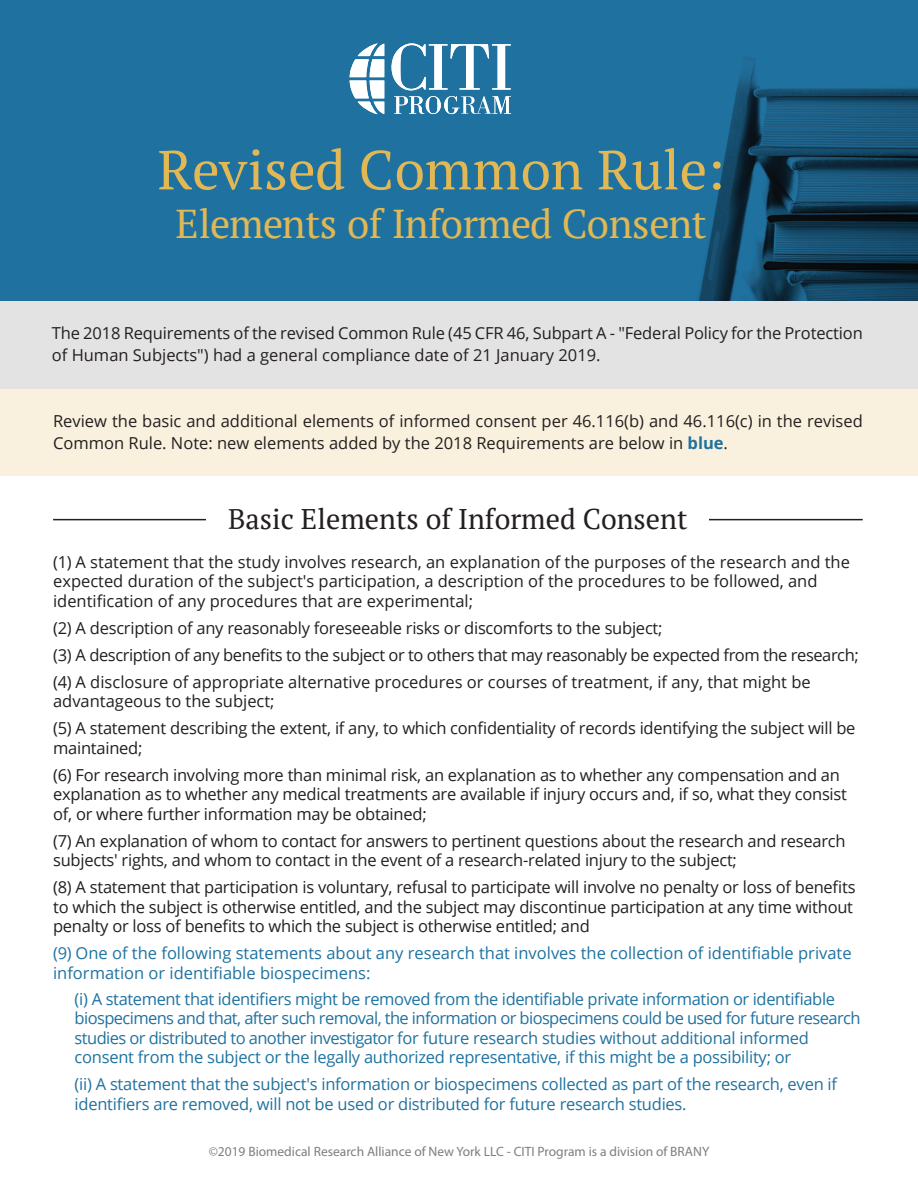
<style>
.page{position:relative;width:918px;height:1188px;background:#fff}
.page>*{position:absolute;margin:0;border:0;box-sizing:border-box;transform-origin:0 0}
.t1{font:54.9px "PT Serif";color:#e1b854}
.t2{font:40.2px "PT Serif";letter-spacing:-.015em;color:#e1b854}
.t3{font:28.35px "PT Serif";color:#231f20}
.t4{font:16.5px/19.5px "Open Sans";letter-spacing:-.015em;color:#231f20}
.t5{font:16.5px/19.5px "Open Sans";letter-spacing:-.015em;color:#1f72a0}
.t6{font:13.5px "Myriad Pro";color:#7e7e81}
.s1{font-weight:700;color:#1f72a0}
</style>
<div class="page">
<div style="left:0;top:389px;width:918px;height:87px;background:#f9f1dd"></div>
<div style="left:0;top:300px;width:918px;height:89px;background:#e4e3e3"></div>
<div style="left:0;top:0;width:918px;height:300px;background:#1f72a0"></div>
<img style="left:336px;top:43px;width:582px;height:258px">
<svg style="left:350px;top:44px;width:34px;height:70px"></svg>
<svg style="left:391px;top:43px;width:120px;height:72px"></svg>
<hr style="left:53px;top:519px;width:810px;height:1px;background:#231f20">
<div style="left:207px;top:499px;width:502px;height:46px;background:#fff"></div>
<h1 class="t1" style="left:158px;top:134px;width:568px">Revised Common Rule:</h1>
<h2 class="t2" style="left:175px;top:198px;width:533px">Elements of Informed Consent</h2>
<p class="t4" style="left:52px;top:322px;width:812px;line-height:21.9px">The 2018 Requirements of the revised Common Rule (45 CFR 46, Subpart A - "Federal Policy for the Protection of Human Subjects") had a general compliance date of 21 January 2019.</p>
<p class="t4" style="left:53px;top:410px;width:811px;line-height:21.9px">Review the basic and additional elements of informed consent per 46.116(b) and 46.116(c) in the revised<br>Common Rule. Note: new elements added by the 2018 Requirements are below in <span class="s1">blue</span>.</p>
<h3 class="t3" style="left:228px;top:500px;width:461px">Basic Elements of Informed Consent</h3>
<p class="t4" style="left:53px;top:552px;width:798px">(1) A statement that the study involves research, an explanation of the purposes of the research and the expected duration of the subject's participation, a description of the procedures to be followed, and identification of any procedures that are experimental;</p>
<p class="t4" style="left:53px;top:614px;width:807px;line-height:27px">(2) A description of any reasonably foreseeable risks or discomforts to the subject;<br>(3) A description of any benefits to the subject or to others that may reasonably be expected from the research; (4) A disclosure of appropriate alternative procedures or courses of treatment, if any, that might be</p>
<p class="t4" style="left:53px;top:687px;width:804px;line-height:27px">advantageous to the subject;<br>(5) A statement describing the extent, if any, to which confidentiality of records identifying the subject will be</p>
<p class="t4" style="left:53px;top:734px;width:788px;line-height:27px">maintained;<br>(6) For research involving more than minimal risk, an explanation as to whether any compensation and an</p>
<p class="t4" style="left:53px;top:784px;width:795px">explanation as to whether any medical treatments are available if injury occurs and, if so, what they consist of, or where further information may be obtained;</p>
<p class="t4" style="left:53px;top:831px;width:794px">(7) An explanation of whom to contact for answers to pertinent questions about the research and research subjects' rights, and whom to contact in the event of a research-related injury to the subject;</p>
<p class="t4" style="left:53px;top:877px;width:804px">(8) A statement that participation is voluntary, refusal to participate will involve no penalty or loss of benefits to which the subject is otherwise entitled, and the subject may discontinue participation at any time without penalty or loss of benefits to which the subject is otherwise entitled; and</p>
<p class="t5" style="left:53px;top:943px;width:800px">(9) One of the following statements about any research that involves the collection of identifiable private information or identifiable biospecimens:</p>
<p class="t5" style="left:75px;top:989px;width:788px">(i) A statement that identifiers might be removed from the identifiable private information or identifiable biospecimens and that, after such removal, the information or biospecimens could be used for future research studies or distributed to another investigator for future research studies without additional informed consent from the subject or the legally authorized representative, if this might be a possibility; or</p>
<p class="t5" style="left:75px;top:1074px;width:764px">(ii) A statement that the subject's information or biospecimens collected as part of the research, even if identifiers are removed, will not be used or distributed for future research studies.</p>
<p class="t6" style="left:209px;top:1143px;width:502px">©2019 Biomedical Research Alliance of New York LLC - CITI Program is a division of BRANY</p>
</div>
